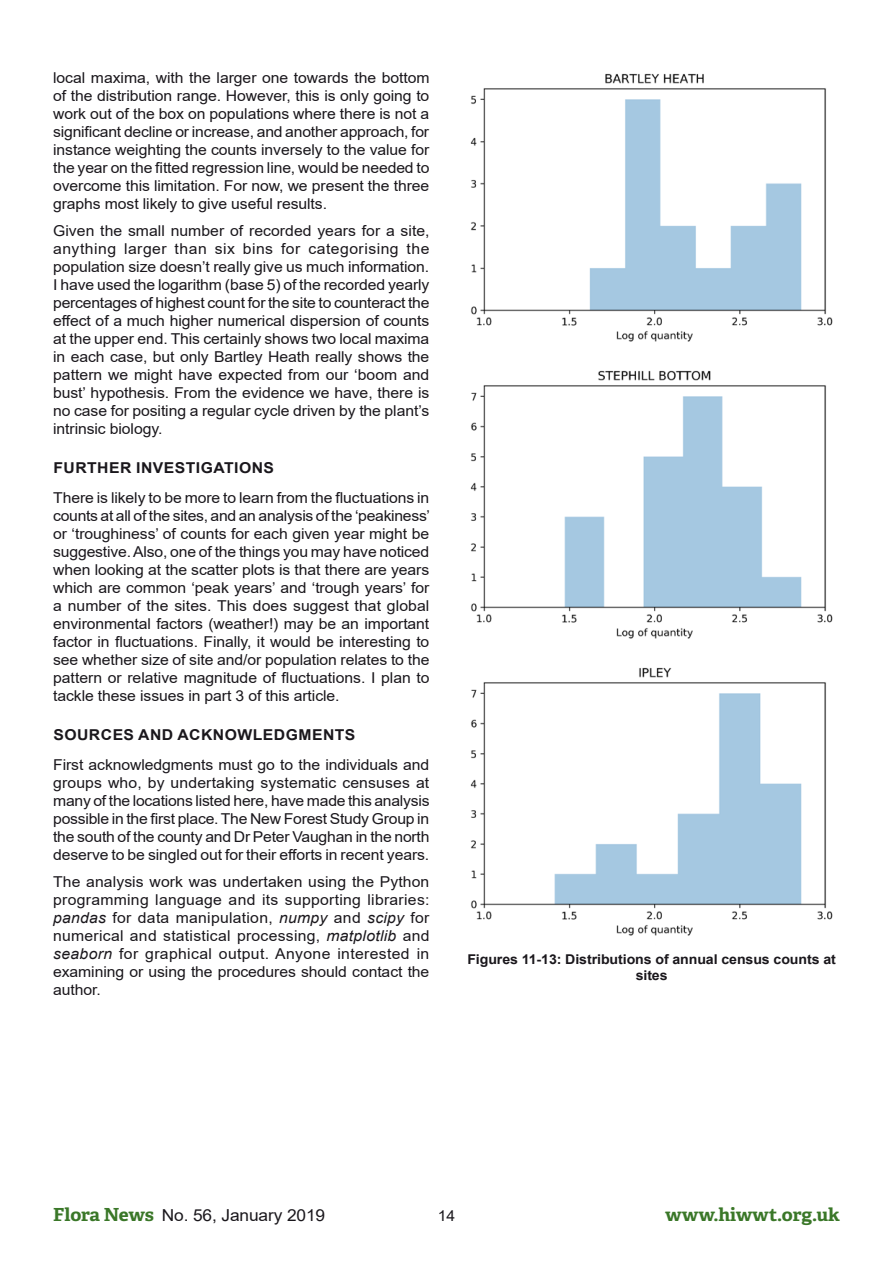
<style>
.page{position:relative;width:893px;height:1263px;background:#fff}
.page>*{position:absolute;margin:0;border:0;box-sizing:border-box;transform-origin:0 0}
.t1{font:700 18px "Adelle";letter-spacing:-.005em;color:#3a7728;scale:1.05 1}
.t2{font:16.5px "Arial";letter-spacing:-.005em;color:#1a171c;scale:1.05 1}
.t3{font:15px/18px "Arial";letter-spacing:-.005em;color:#1a171c;text-align:justify;scale:1.05 1}
.t4{font:700 15px "Arial";letter-spacing:.03em;color:#1a171c;scale:1.05 1}
.t5{font:700 13.5px/16.5px "Arial";letter-spacing:-.005em;color:#1a171c;text-align:center;scale:1.05 1}
.s1{font-style:italic}
.s2{font-family:"Adelle";font-weight:700;font-size:18px;color:#3a7728}
</style>
<div class="page">
<img style="left:470px;top:73px;width:363px;height:269px">
<img style="left:470px;top:370px;width:363px;height:269px">
<img style="left:470px;top:667px;width:363px;height:269px">
<p class="t3" style="left:53px;top:69px;width:360px">local maxima, with the larger one towards the bottom of the distribution range. However, this is only going to work out of the box on populations where there is not a significant decline or increase, and another approach, for instance weighting the counts inversely to the value for the year on the fitted regression line, would be needed to overcome this limitation. For now, we present the three graphs most likely to give useful results.</p>
<p class="t3" style="left:53px;top:222px;width:360px">Given the small number of recorded years for a site, anything larger than six bins for categorising the population size doesn’t really give us much information.<br>I have used the logarithm (base 5) of the recorded yearly percentages of highest count for the site to counteract the effect of a much higher numerical dispersion of counts at the upper end. This certainly shows two local maxima in each case, but only Bartley Heath really shows the pattern we might have expected from our ‘boom and bust’ hypothesis. From the evidence we have, there is no case for positing a regular cycle driven by the plant’s intrinsic biology.</p>
<p class="t4" style="left:53px;top:457px;width:212px">FURTHER INVESTIGATIONS</p>
<p class="t3" style="left:53px;top:489px;width:361px">There is likely to be more to learn from the fluctuations in counts at all of the sites, and an analysis of the ‘peakiness’ or ‘troughiness’ of counts for each given year might be suggestive. Also, one of the things you may have noticed when looking at the scatter plots is that there are years which are common ‘peak years’ and ‘trough years’ for a number of the sites. This does suggest that global environmental factors (weather!) may be an important factor in fluctuations. Finally, it would be interesting to see whether size of site and/or population relates to the pattern or relative magnitude of fluctuations. I plan to tackle these issues in part 3 of this article.</p>
<p class="t4" style="left:53px;top:724px;width:289px">SOURCES AND ACKNOWLEDGMENTS</p>
<p class="t3" style="left:53px;top:756px;width:360px">First acknowledgments must go to the individuals and groups who, by undertaking systematic censuses at many of the locations listed here, have made this analysis possible in the first place. The New Forest Study Group in the south of the county and Dr Peter Vaughan in the north deserve to be singled out for their efforts in recent years.</p>
<p class="t3" style="left:53px;top:873px;width:360px">The analysis work was undertaken using the Python programming language and its supporting libraries: <span class="s1">pandas</span> for data manipulation, <span class="s1">numpy</span> and <span class="s1">scipy</span> for numerical and statistical processing, <span class="s1">matplotlib</span> and <span class="s1">seaborn</span> for graphical output. Anyone interested in examining or using the procedures should contact the author.</p>
<p class="t5" style="left:467px;top:951px;width:352px">Figures 11-13: Distributions of annual census counts at sites</p>
<p class="t2" style="left:53px;top:1204px;width:261px"><span class="s2">Flora News</span> No. 56, January 2019</p>
<p class="t3" style="left:438px;top:1207px;width:18px">14</p>
<p class="t1" style="left:665px;top:1202px;width:168px">www.hiwwt.org.uk</p>
</div>
